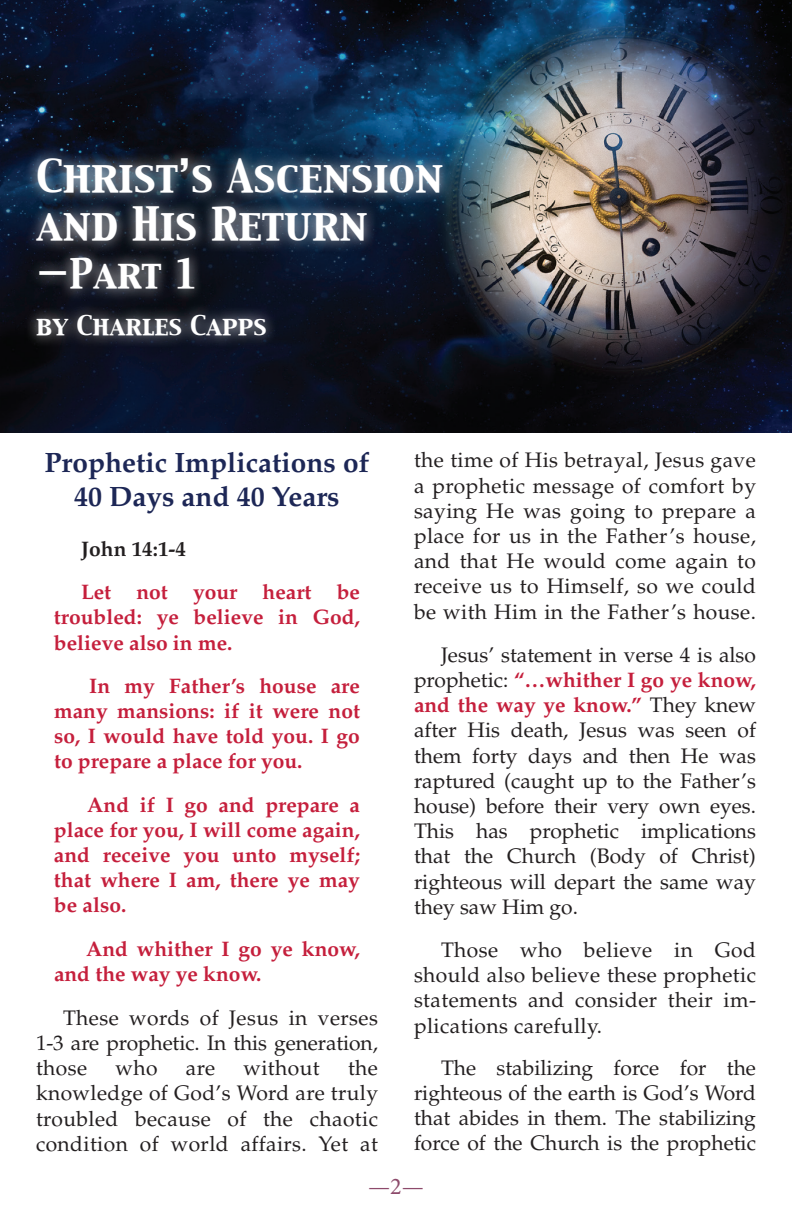
<style>
.page{position:relative;width:792px;height:1224px;background:#fff}
.page>*{position:absolute;margin:0;border:0;box-sizing:border-box;transform-origin:0 0}
.t1{font:40px/48px "Capitals";color:#fff}
.t2{font:36px "Capitals";color:#fff}
.t3{font:700 28px/33.6px "Palatino LT Std";color:#1d2756;text-align:center}
.t4{font:24px "Capitals";color:#fff}
.t5{font:24px "Minion Pro";color:#8d4a6b}
.t6{font:21px/25.2px "Palatino LT Std";letter-spacing:.02em;color:#231f20;text-align:justify}
.t7{font:700 21px/25.2px "Palatino LT Std";color:#c51f3c;text-align:justify}
.t8{font:700 21px "Palatino LT Std";color:#231f20}
.s1{font-size:40px}
.s2{font-weight:700;color:#c51f3c}
</style>
<div class="page">
<img style="left:0;top:0;width:792px;height:433px">
<div style="left:25px;top:303px;width:253px;height:46px;background:#fff;opacity:.75"></div>
<div style="left:24px;top:146px;width:430px;height:156px;background:#fff;opacity:.75"></div>
<h1 class="t1" style="left:36px;top:155px;width:409px">Christ’s Ascension and His Return</h1>
<h2 class="t2" style="left:36px;top:249px;width:163px"><span class="s1">—</span>Part 1</h2>
<p class="t4" style="left:36px;top:309px;width:233px">by Charles Capps</p>
<h3 class="t3" style="left:44px;top:446px;width:327px">Prophetic Implications of<br>40 Days and 40 Years</h3>
<p class="t8" style="left:81px;top:537px;width:106px">John 14:1-4</p>
<p class="t7" style="left:54px;top:580px;width:308px;text-indent:27px">Let not your heart be troubled: ye believe in God, believe also in me.</p>
<p class="t7" style="left:54px;top:673px;width:308px;text-indent:35px">In my Father’s house are many mansions: if it were not so, I would have told you. I go to prepare a place for you.</p>
<p class="t7" style="left:54px;top:792px;width:308px;text-indent:33px">And if I go and prepare a place for you, I will come again, and receive you unto myself; that where I am, there ye may be also.</p>
<p class="t7" style="left:54px;top:936px;width:308px;text-indent:32px">And whither I go ye know, and the way ye know.</p>
<p class="t6" style="left:36px;top:1006px;width:344px;text-indent:27px">These words of Jesus in verses 1-3 are prophetic. In this generation, those</p>
<p class="t6" style="left:36px;top:1056px;width:344px;text-indent:312px">the knowledge of God’s Word are truly troubled because of the chaotic condition of world affairs. Yet at</p>
<p class="t6" style="left:116px;top:1056px;width:44px">who</p>
<p class="t6" style="left:186px;top:1056px;width:31px">are</p>
<p class="t6" style="left:244px;top:1056px;width:78px">without</p>
<p class="t6" style="left:414px;top:448px;width:344px">the time of His betrayal, Jesus gave a prophetic message of comfort by saying He was going to prepare a place for us in the Father’s house, and that He would come again to receive us to Himself, so we could be with Him in the Father’s house.</p>
<p class="t6" style="left:414px;top:642px;width:344px;text-indent:27px">Jesus’ statement in verse 4 is also prophetic: <span class="s2">“…whither I go ye know, and the way ye know.”</span> They knew after His death, Jesus was seen of them forty days and then He was raptured (caught up to the Father’s house) before their very own eyes.<br>This has prophetic implications that the Church (Body of Christ) righteous will depart the same way they saw Him go.</p>
<p class="t6" style="left:414px;top:938px;width:344px;text-indent:27px">Those who believe in God should also believe these prophetic statements and consider their im&shy;plications carefully.</p>
<p class="t6" style="left:414px;top:1055px;width:344px;text-indent:27px">The stabilizing force for the righteous of the earth is God’s Word that abides in them. The stabilizing force of the Church is the prophetic</p>
<p class="t5" style="left:368px;top:1170px;width:57px">—2—</p>
</div>
